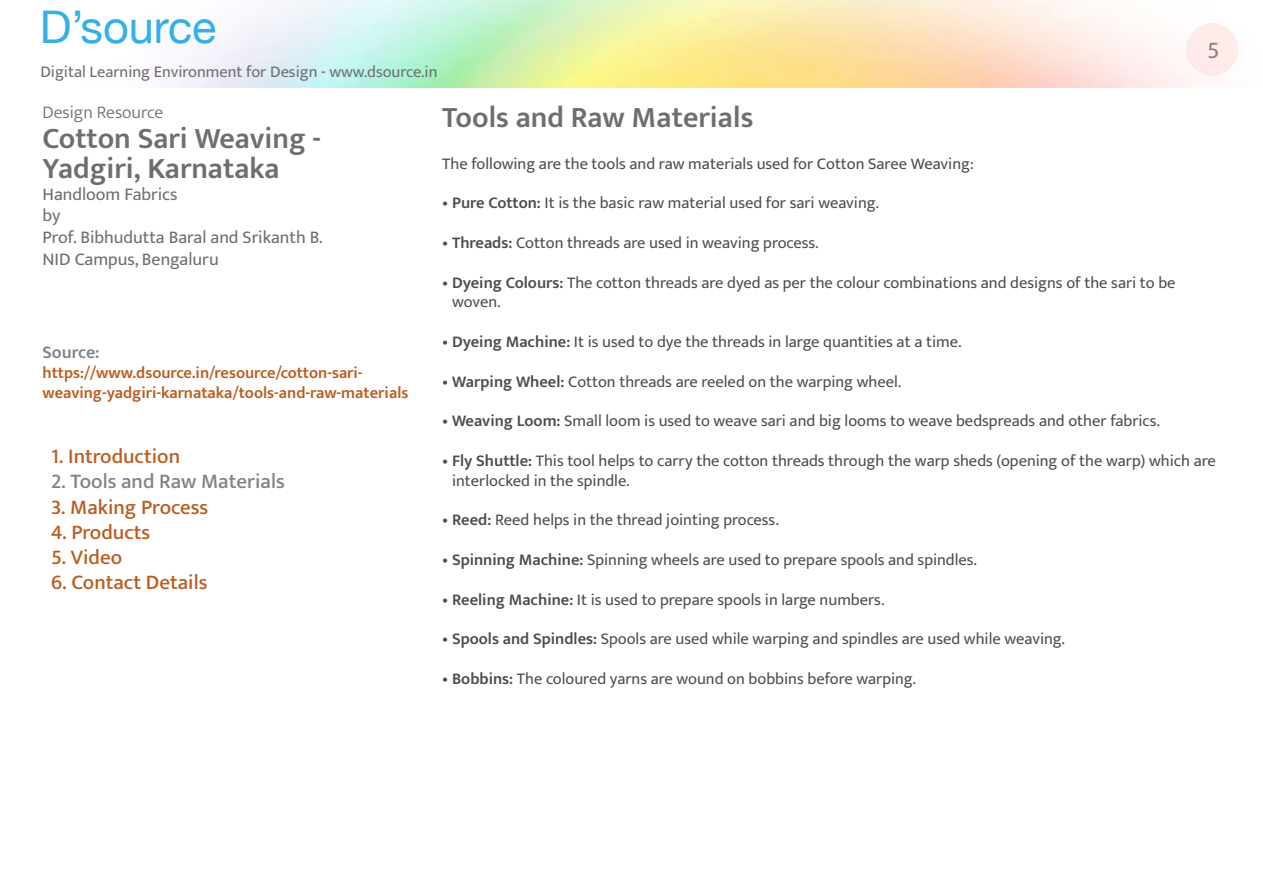
<style>
.page{position:relative;width:1263px;height:893px;background:#fff}
.page>*{position:absolute;margin:0;border:0;box-sizing:border-box;transform-origin:0 0}
.t1{font:45px "Helvetica Neue";color:#33b0e5}
.t2{font:600 30px/30px "Ek Mukta";color:#6d6e71}
.t3{font:24px "Ek Mukta";color:#808285}
.t4{font:500 21px "Ek Mukta";color:#bb5c20}
.t5{font:500 21px "Ek Mukta";color:#808285}
.t6{font:18px/21.6px "Ek Mukta";color:#6d6e71}
.t7{font:300 18px "Ek Mukta";color:#6d6e71}
.t8{font:600 18px "Ek Mukta";color:#808285}
.t9{font:16.5px/19.8px "Ek Mukta";color:#4d4d4f}
.t10{font:600 16.5px/19.8px "Ek Mukta";color:#bb5c20}
.t11{font:16.5px "Ek Mukta";color:#6d6e71}
.s1{font-weight:600}
</style>
<div class="page">
<div style="left:1186px;top:23px;width:52px;height:52px;background:#feebea;border-radius:50%"></div>
<h1 class="t1" style="left:40px;top:0;width:178px">D’source</h1>
<p class="t11" style="left:40px;top:62px;width:399px">Digital Learning Environment for Design - www.dsource.in</p>
<h3 class="t3" style="left:1207px;top:35px;width:14px">5</h3>
<p class="t7" style="left:43px;top:101px;width:122px">Design Resource</p>
<h2 class="t2" style="left:43px;top:123px;width:280px">Cotton Sari Weaving -<br>Yadgiri, Karnataka</h2>
<p class="t6" style="left:43px;top:183px;width:282px">Handloom Fabrics<br>by<br>Prof. Bibhudutta Baral and Srikanth B.<br>NID Campus, Bengaluru</p>
<p class="t8" style="left:43px;top:342px;width:59px">Source:</p>
<p class="t10" style="left:43px;top:363px;width:367px">https://www.dsource.in/resource/cotton-sari&shy;weaving-yadgiri-karnataka/tools-and-raw-materials</p>
<p class="t4" style="left:51px;top:444px;width:131px">1. Introduction</p>
<p class="t5" style="left:51px;top:469px;width:235px">2. Tools and Raw Materials</p>
<p class="t4" style="left:51px;top:494px;width:159px">3. Making Process</p>
<p class="t4" style="left:51px;top:519px;width:101px">4. Products</p>
<p class="t4" style="left:51px;top:544px;width:73px">5. Video</p>
<p class="t4" style="left:51px;top:570px;width:158px">6. Contact Details</p>
<h2 class="t2" style="left:442px;top:102px;width:313px">Tools and Raw Materials</h2>
<p class="t9" style="left:442px;top:153px;width:533px">The following are the tools and raw materials used for Cotton Saree Weaving:</p>
<p class="t9" style="left:442px;top:193px;width:438px">• <span class="s1">Pure Cotton:</span> It is the basic raw material used for sari weaving.</p>
<p class="t9" style="left:442px;top:232px;width:378px">• <span class="s1">Threads:</span> Cotton threads are used in weaving process.</p>
<p class="t9" style="left:452px;top:272px;width:725px;text-indent:-10px">• <span class="s1">Dyeing Colours:</span> The cotton threads are dyed as per the colour combinations and designs of the sari to be woven.</p>
<p class="t9" style="left:442px;top:331px;width:521px">• <span class="s1">Dyeing Machine:</span> It is used to dye the threads in large quantities at a time.</p>
<p class="t9" style="left:442px;top:371px;width:461px">• <span class="s1">Warping Wheel:</span> Cotton threads are reeled on the warping wheel.</p>
<p class="t9" style="left:442px;top:411px;width:719px">• <span class="s1">Weaving Loom:</span> Small loom is used to weave sari and big looms to weave bedspreads and other fabrics.</p>
<p class="t9" style="left:452px;top:450px;width:765px;text-indent:-10px">• <span class="s1">Fly Shuttle:</span> This tool helps to carry the cotton threads through the warp sheds (opening of the warp) which are interlocked in the spindle.</p>
<p class="t9" style="left:442px;top:510px;width:338px">• <span class="s1">Reed:</span> Reed helps in the thread jointing process.</p>
<p class="t9" style="left:442px;top:549px;width:536px">• <span class="s1">Spinning Machine:</span> Spinning wheels are used to prepare spools and spindles.</p>
<p class="t9" style="left:442px;top:589px;width:444px">• <span class="s1">Reeling Machine:</span> It is used to prepare spools in large numbers.</p>
<p class="t9" style="left:442px;top:628px;width:624px">• <span class="s1">Spools and Spindles:</span> Spools are used while warping and spindles are used while weaving.</p>
<p class="t9" style="left:442px;top:668px;width:475px">• <span class="s1">Bobbins:</span> The coloured yarns are wound on bobbins before warping.</p>
</div>
